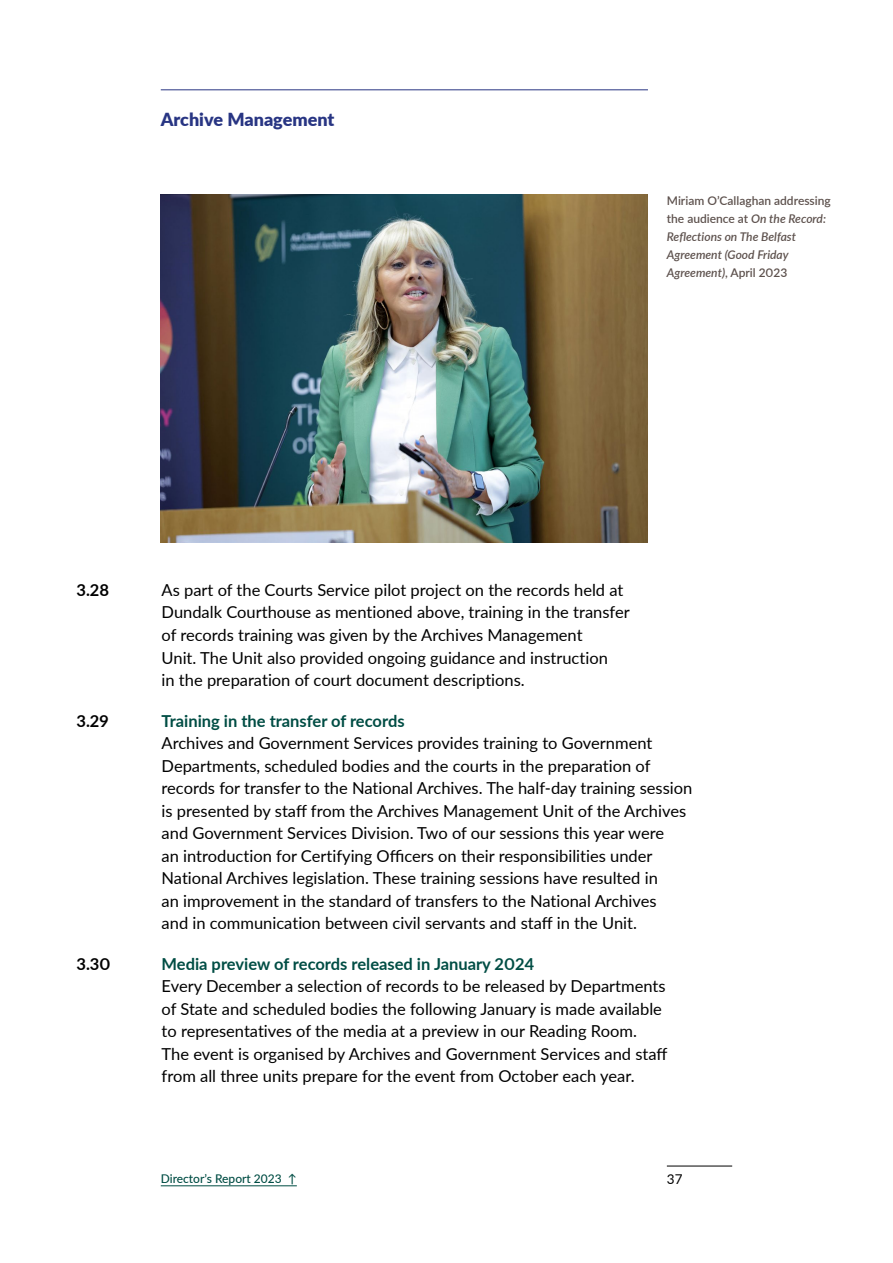
<style>
.page{position:relative;width:893px;height:1263px;background:#fff}
.page>*{position:absolute;margin:0;border:0;box-sizing:border-box;transform-origin:0 0}
.t1{font:900 18px "Lato";color:#283583}
.t2{font:16.5px/22.5px "Lato";color:#000}
.t3{font:700 16.5px "Lato";color:#004d44}
.t4{font:700 16.5px "Lato";color:#000}
.t5{font:13.5px "Lato";color:#000}
.t6{font:italic 600 12px/18px "Lato";color:#5d514d}
.t7{font:500 12px "Lato";color:#004d44}
.s1{font-style:normal}
</style>
<div class="page">
<hr style="left:667px;top:1166px;width:65px;height:1px;background:#000">
<hr style="left:161px;top:1185px;width:136px;height:1px;background:#004d44">
<img style="left:161px;top:195px;width:487px;height:348px">
<hr style="left:161px;top:90px;width:487px;height:1px;background:#283583">
<p class="t1" style="left:161px;top:106px;width:175px">Archive Management</p>
<p class="t6" style="left:667px;top:191px;width:165px"><span class="s1">Miriam O’Callaghan addressing the audience at</span> On the Record:<br>Reflections on The Belfast<br>Agreement (Good Friday<br>Agreement)<span class="s1">, April 2023</span></p>
<p class="t4" style="left:77px;top:578px;width:34px">3.28</p>
<p class="t2" style="left:162px;top:578px;width:470px">As part of the Courts Service pilot project on the records held at Dundalk Courthouse as mentioned above, training in the transfer of records training was given by the Archives Management<br>Unit. The Unit also provided ongoing guidance and instruction<br>in the preparation of court document descriptions.</p>
<p class="t4" style="left:77px;top:708px;width:34px">3.29</p>
<p class="t3" style="left:162px;top:708px;width:244px">Training in the transfer of records</p>
<p class="t2" style="left:162px;top:731px;width:532px">Archives and Government Services provides training to Government Departments, scheduled bodies and the courts in the preparation of records for transfer to the National Archives. The half-day training session is presented by staff from the Archives Management Unit of the Archives and Government Services Division. Two of our sessions this year were<br>an introduction for Certifying Officers on their responsibilities under National Archives legislation. These training sessions have resulted in<br>an improvement in the standard of transfers to the National Archives<br>and in communication between civil servants and staff in the Unit.</p>
<p class="t4" style="left:77px;top:951px;width:35px">3.30</p>
<p class="t3" style="left:162px;top:951px;width:374px">Media preview of records released in January 2024</p>
<p class="t2" style="left:162px;top:974px;width:507px">Every December a selection of records to be released by Departments of State and scheduled bodies the following January is made available to representatives of the media at a preview in our Reading Room.<br>The event is organised by Archives and Government Services and staff from all three units prepare for the event from October each year.</p>
<p class="t7" style="left:161px;top:1170px;width:138px">Director’s Report 2023 ↑</p>
<p class="t5" style="left:667px;top:1170px;width:17px">37</p>
</div>
